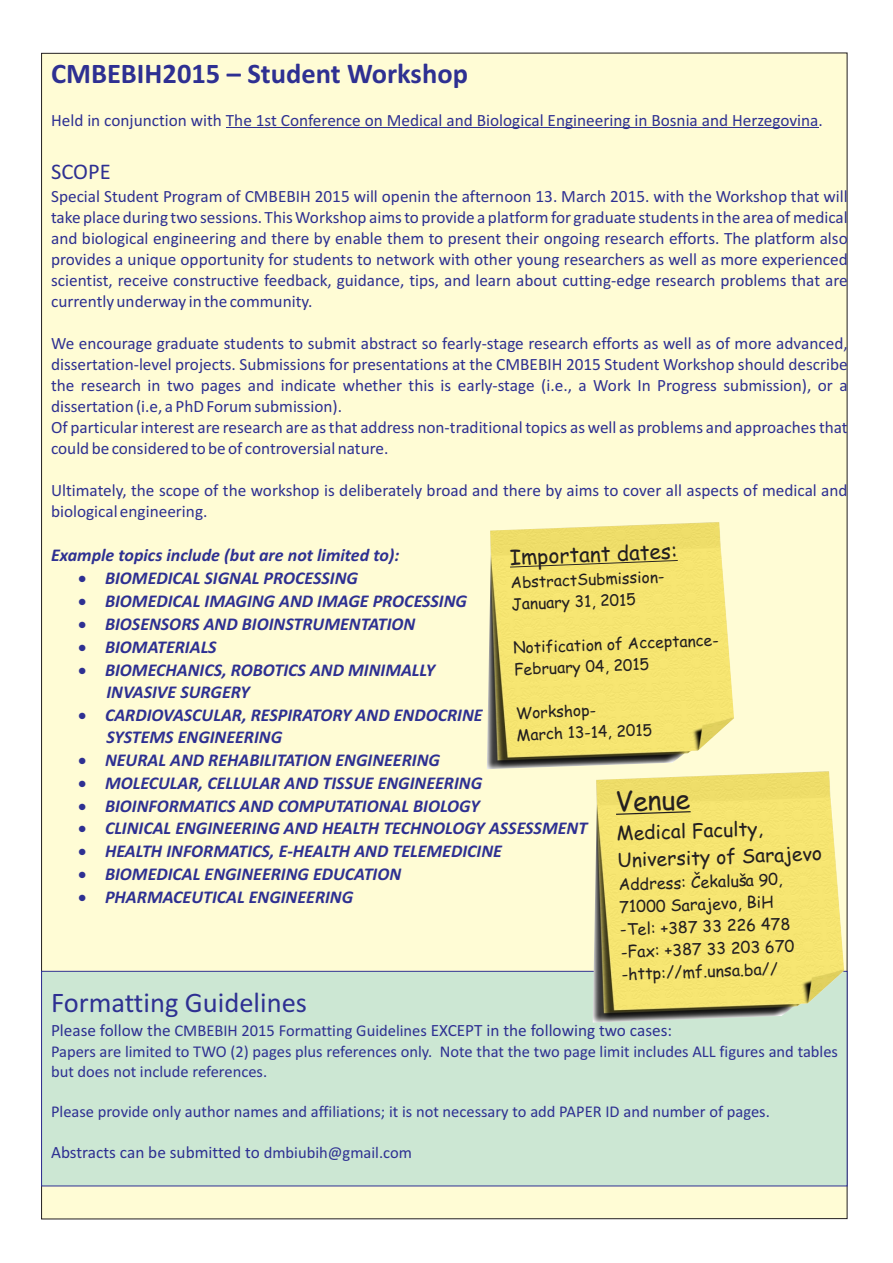
<style>
.page{position:relative;width:893px;height:1263px;background:#fff}
.page>*{position:absolute;margin:0;border:0;box-sizing:border-box;transform-origin:0 0}
.t1{font:700 28.5px "Calibri";color:#2e3092}
.t2{font:28.5px "Calibri";color:#2e3092}
.t3{font:26.7px "Comic Sans MS";color:#231f20}
.t4{font:22.5px "Calibri";color:#2e3092}
.t5{font:20.85px "Comic Sans MS";color:#231f20}
.t6{font:19.35px/26.8px "Comic Sans MS";color:#231f20}
.t7{font:italic 700 18px/21.9px "Calibri";color:#2e3092}
.t8{font:17.25px/21px "Calibri";color:#2e3092}
.t9{font:16.5px/20.1px "Calibri";color:#2e3092}
.t10{font:16.05px/22.4px "Comic Sans MS";color:#231f20}
.t11{font:15.6px/21.9px "Comic Sans MS";color:#231f20}
.s1{font-size:16.5px}
</style>
<div class="page">
<div style="left:41px;top:52px;width:807px;height:1168px;background:#fffcd5"></div>
<div style="left:41px;top:970px;width:807px;height:217px;background:#cce7d3"></div>
<hr style="left:226px;top:127px;width:592px;height:1px;background:#2e3092">
<img style="left:487px;top:522px;width:247px;height:247px">
<img style="left:593px;top:771px;width:251px;height:251px">
<svg style="left:510px;top:560px;width:168px;height:8px"></svg>
<svg style="left:616px;top:811px;width:75px;height:4px"></svg>
<h1 class="t1" style="left:51px;top:62px;width:418px">CMBEBIH2015 – Student Workshop</h1>
<p class="t8" style="left:51px;top:111px;width:773px">Held in conjunction with The 1st Conference on Medical and Biological Engineering in Bosnia and Herzegovina.</p>
<h3 class="t4" style="left:51px;top:162px;width:61px">SCOPE</h3>
<p class="t8" style="left:51px;top:187px;width:798px;text-align:justify">Special Student Program of CMBEBIH 2015 will openin the afternoon 13. March 2015. with the Workshop that will take place during two sessions. This Workshop aims to provide a platform for graduate students in the area of medical and biological engineering and there by enable them to present their ongoing research efforts. The platform also provides a unique opportunity for students to network with other young researchers as well as more experienced scientist, receive constructive feedback, guidance, tips, and learn about cutting-edge research problems that are currently underway in the community.</p>
<p class="t8" style="left:51px;top:334px;width:798px">We encourage graduate students to submit abstract so fearly-stage research efforts as well as of more advanced, dissertation-level projects. Submissions for presentations at the CMBEBIH 2015 Student Workshop should describe the research in two pages and indicate whether this is early-stage (i.e., a Work In Progress submission), or a dissertation (i.e, a PhD Forum submission).<br>Of particular interest are research are as that address non-traditional topics as well as problems and approaches that could be considered to be of controversial nature.</p>
<p class="t8" style="left:51px;top:481px;width:798px">Ultimately, the scope of the workshop is deliberately broad and there by aims to cover all aspects of medical and biological engineering.</p>
<p class="t7" style="left:51px;top:546px;width:350px">Example topics include (but are not limited to):</p>
<p class="t7" style="left:78px;top:569px;width:281px">• BIOMEDICAL SIGNAL PROCESSING</p>
<p class="t7" style="left:78px;top:592px;width:391px">• BIOMEDICAL IMAGING AND IMAGE PROCESSING</p>
<p class="t7" style="left:78px;top:614px;width:339px">• BIOSENSORS AND BIOINSTRUMENTATION</p>
<p class="t7" style="left:78px;top:637px;width:140px">• BIOMATERIALS</p>
<p class="t7" style="left:106px;top:660px;width:330px;text-indent:-28px">• BIOMECHANICS, ROBOTICS AND MINIMALLY<br>INVASIVE SURGERY</p>
<p class="t7" style="left:106px;top:705px;width:378px;text-indent:-28px">• CARDIOVASCULAR, RESPIRATORY AND ENDOCRINE<br>SYSTEMS ENGINEERING</p>
<p class="t7" style="left:78px;top:750px;width:363px">• NEURAL AND REHABILITATION ENGINEERING</p>
<p class="t7" style="left:78px;top:773px;width:406px">• MOLECULAR, CELLULAR AND TISSUE ENGINEERING</p>
<p class="t7" style="left:78px;top:796px;width:403px">• BIOINFORMATICS AND COMPUTATIONAL BIOLOGY</p>
<p class="t7" style="left:78px;top:819px;width:511px">• CLINICAL ENGINEERING AND HEALTH TECHNOLOGY ASSESSMENT</p>
<p class="t7" style="left:78px;top:842px;width:425px">• HEALTH INFORMATICS, E-HEALTH AND TELEMEDICINE</p>
<p class="t7" style="left:78px;top:865px;width:325px">• BIOMEDICAL ENGINEERING EDUCATION</p>
<p class="t7" style="left:78px;top:888px;width:277px">• PHARMACEUTICAL ENGINEERING</p>
<p class="t5" style="left:509px;top:548px;width:169px;rotate:-2deg">Important dates:</p>
<p class="t11" style="left:510px;top:573px;width:165px;rotate:-2deg">AbstractSubmission-<br>January 31, 2015</p>
<p class="t11" style="left:513px;top:638px;width:216px;rotate:-2deg">Notification of Acceptance-<br>February 04, 2015</p>
<p class="t11" style="left:516px;top:704px;width:137px;rotate:-2deg">Workshop-<br>March 13-14, 2015</p>
<h2 class="t3" style="left:615px;top:790px;width:76px;rotate:-2deg">Venue</h2>
<p class="t6" style="left:616px;top:822px;width:206px;rotate:-2deg">Medical Faculty,<br>University of Sarajevo</p>
<p class="t10" style="left:618px;top:875px;width:175px;rotate:-2deg">Address: Čekaluša 90,<br>71000 Sarajevo, BiH -Tel: +387 33 226 478 -Fax: +387 33 203 670 -http://mf.unsa.ba//</p>
<h1 class="t2" style="left:51px;top:991px;width:257px">Formatting Guidelines</h1>
<p class="t8" style="left:51px;top:1021px;width:623px">Please follow the <span class="s1">CMBEBIH 2015 Formatting Guidelines</span> EXCEPT in the following two cases:</p>
<p class="t9" style="left:51px;top:1042px;width:788px">Papers are limited to TWO (2) pages plus references only. Note that the two page limit includes ALL figures and tables but does not include references.</p>
<p class="t9" style="left:51px;top:1103px;width:720px">Please provide only author names and affiliations; it is not necessary to add PAPER ID and number of pages.</p>
<p class="t8" style="left:51px;top:1143px;width:362px">Abstracts can be submitted to <span class="s1">dmbiubih@gmail.com</span></p>
</div>
